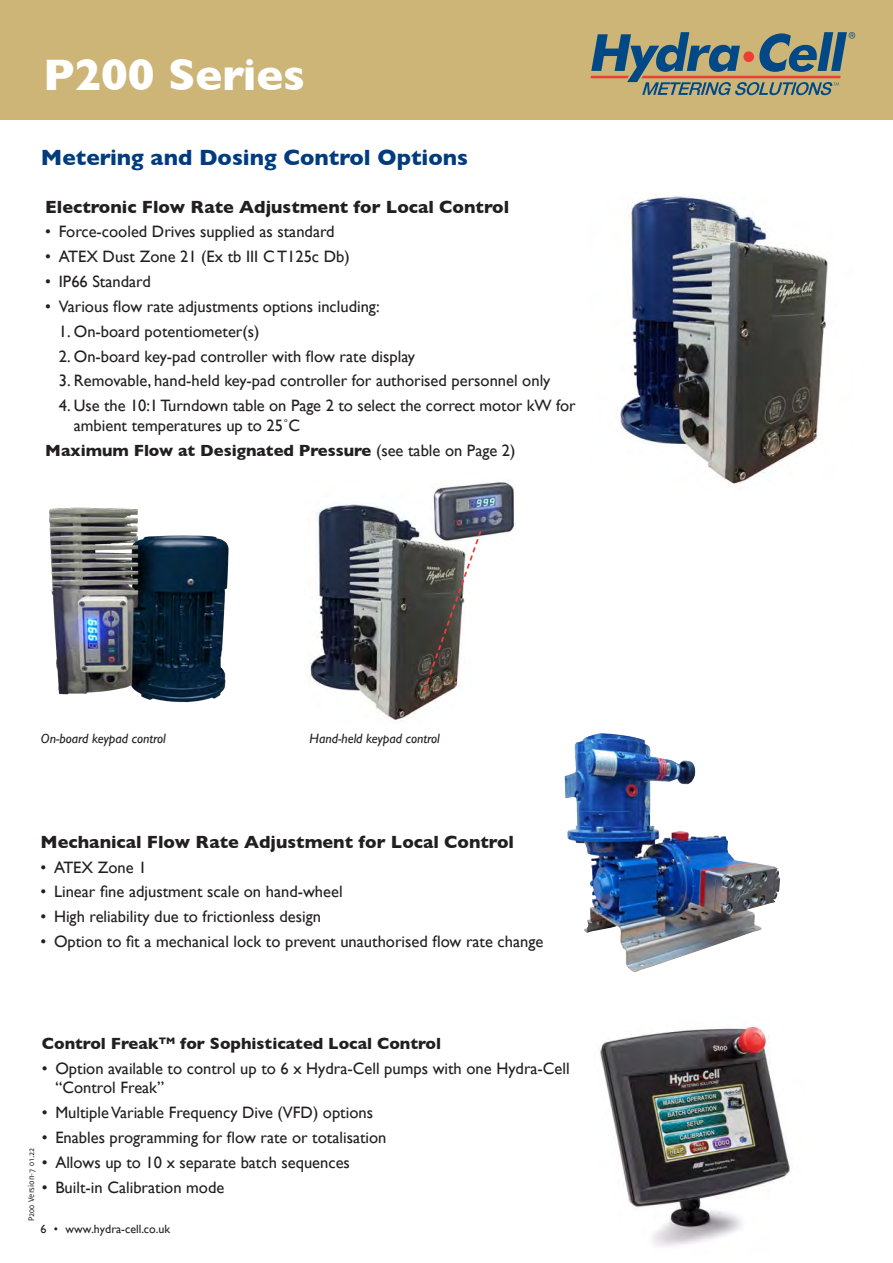
<style>
.page{position:relative;width:893px;height:1263px;background:#fff}
.page>*{position:absolute;margin:0;border:0;box-sizing:border-box;transform-origin:0 0}
.t1{font:700 45px "Gill Sans";color:#fff}
.t2{font:700 22.5px "Gill Sans";color:#013d7d}
.t3{font:700 18px "Gill Sans";color:#231f20}
.t4{font:16.5px/19.5px "Gill Sans";color:#231f20}
.t5{font:700 16.5px "Gill Sans";color:#231f20}
.t6{font:italic 13.5px "Gill Sans";color:#231f20}
.t7{font:12px "Gill Sans";color:#231f20}
.t8{font:9px "Delicious";color:#231f20}
.s1{font-weight:400}
</style>
<div class="page">
<div style="left:0;top:0;width:893px;height:119px;background:#ccb576"></div>
<svg style="left:591px;top:32px;width:264px;height:63px"></svg>
<img style="left:564px;top:733px;width:216px;height:239px">
<img style="left:600px;top:1025px;width:190px;height:222px">
<img style="left:620px;top:195px;width:208px;height:290px">
<img style="left:310px;top:504px;width:137px;height:217px">
<img style="left:431px;top:480px;width:83px;height:56px">
<svg style="left:422px;top:529px;width:61px;height:164px"></svg>
<img style="left:49px;top:507px;width:180px;height:196px">
<p class="t1" style="left:43px;top:39px;width:264px">P200 Series</p>
<p class="t2" style="left:41px;top:140px;width:429px">Metering and Dosing Control Options</p>
<p class="t3" style="left:45px;top:192px;width:465px">Electronic Flow Rate Adjustment for Local Control</p>
<p class="t4" style="left:45px;top:222px;width:291px">• Force-cooled Drives supplied as standard</p>
<p class="t4" style="left:45px;top:246px;width:306px">• ATEX Dust Zone 21 (Ex tb III C T125c Db)</p>
<p class="t4" style="left:45px;top:271px;width:107px">• IP66 Standard</p>
<p class="t4" style="left:45px;top:296px;width:336px">• Various flow rate adjustments options including:</p>
<p class="t4" style="left:59px;top:321px;width:202px">1. On-board potentiometer(s)</p>
<p class="t4" style="left:59px;top:346px;width:358px">2. On-board key-pad controller with flow rate display</p>
<p class="t4" style="left:59px;top:371px;width:493px">3. Removable, hand-held key-pad controller for authorised personnel only</p>
<p class="t4" style="left:74px;top:396px;width:503px;text-indent:-15px">4. Use the 10:1 Turndown table on Page 2 to select the correct motor kW for ambient temperatures up to 25˚C</p>
<p class="t5" style="left:45px;top:437px;width:472px">Maximum Flow at Designated Pressure <span class="s1">(see table on Page 2)</span></p>
<p class="t6" style="left:41px;top:730px;width:126px">On-board keypad control</p>
<p class="t6" style="left:310px;top:730px;width:132px">Hand-held keypad control</p>
<p class="t3" style="left:40px;top:828px;width:475px">Mechanical Flow Rate Adjustment for Local Control</p>
<p class="t4" style="left:40px;top:857px;width:108px">• ATEX Zone 1</p>
<p class="t4" style="left:40px;top:882px;width:304px">• Linear fine adjustment scale on hand-wheel</p>
<p class="t4" style="left:40px;top:907px;width:282px">• High reliability due to frictionless design</p>
<p class="t4" style="left:40px;top:932px;width:504px">• Option to fit a mechanical lock to prevent unauthorised flow rate change</p>
<p class="t5" style="left:42px;top:1030px;width:401px">Control Freak<sup>TM</sup> for Sophisticated Local Control</p>
<p class="t4" style="left:55px;top:1058px;width:516px;text-indent:-14px">• Option available to control up to 6 x Hydra-Cell pumps with one Hydra-Cell “Control Freak”</p>
<p class="t4" style="left:42px;top:1102px;width:333px">• Multiple Variable Frequency Dive (VFD) options</p>
<p class="t4" style="left:42px;top:1127px;width:346px">• Enables programming for flow rate or totalisation</p>
<p class="t4" style="left:42px;top:1152px;width:310px">• Allows up to 10 x separate batch sequences</p>
<p class="t4" style="left:42px;top:1177px;width:184px">• Built-in Calibration mode</p>
<p class="t8" style="left:26px;top:1221px;width:75px;rotate:-90deg">P200 Version-7 01.22</p>
<p class="t7" style="left:40px;top:1221px;width:131px">6 • www.hydra-cell.co.uk</p>
</div>
